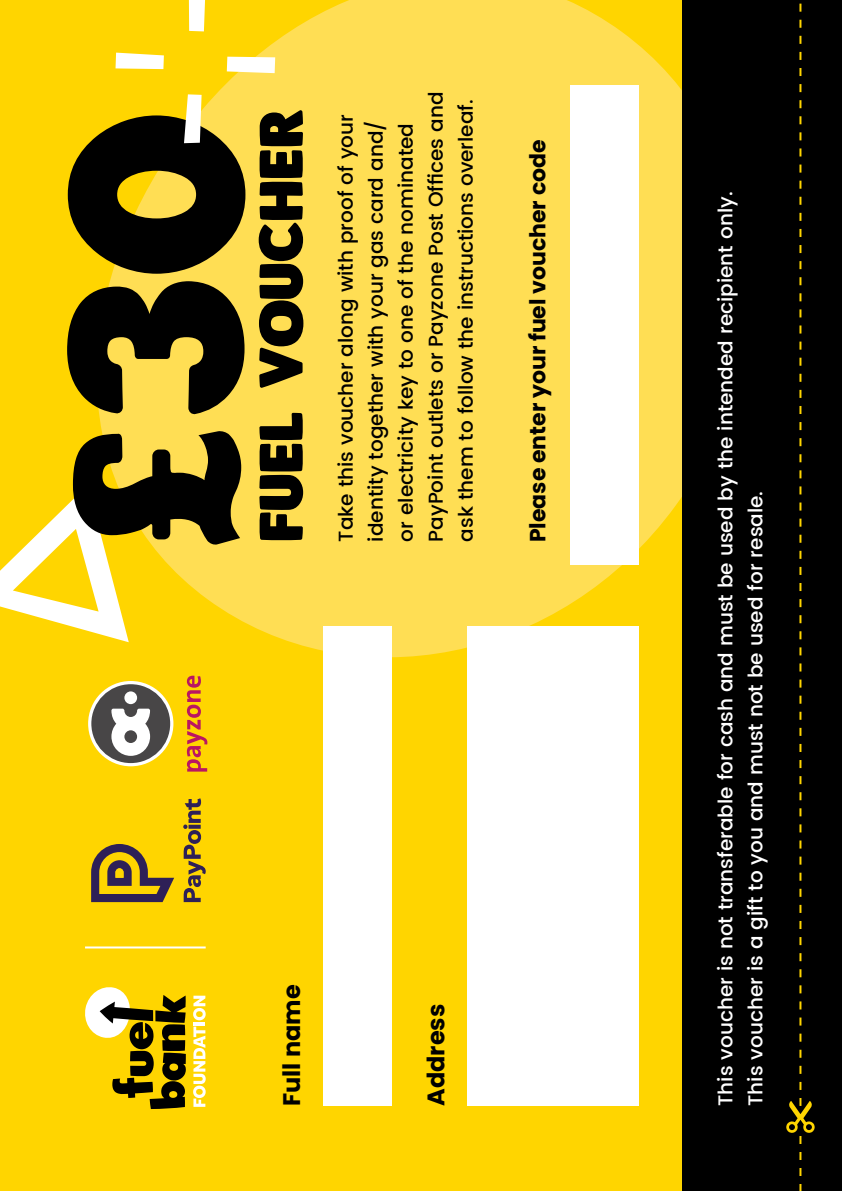
<style>
.page{position:relative;width:842px;height:1191px;background:#ffd500}
.page>*{position:absolute;margin:0;border:0;box-sizing:border-box;transform-origin:0 0}
.t1{font:234px "Plumpfull";color:#000}
.t2{font:58.6px "Plumpfull";color:#000}
.t3{font:700 24px "Poppins";color:#000}
.t4{font:700 22px "Poppins";color:#000}
.t5{font:500 20px/30px "Poppins";color:#000}
.t6{font:500 20px/30px "Poppins";color:#fff}
</style>
<div class="page">
<svg style="left:93px;top:0;width:589px;height:704px;fill:#ffde54"></svg>
<div style="left:682px;top:0;width:160px;height:1191px;background:#000"></div>
<svg style="left:0;top:485px;width:129px;height:157px"></svg>
<div style="left:323px;top:626px;width:68px;height:480px;background:#fff"></div>
<div style="left:468px;top:626px;width:171px;height:480px;background:#fff"></div>
<svg style="left:183px;top:798px;width:23px;height:104px"></svg>
<svg style="left:91px;top:844px;width:83px;height:58px"></svg>
<svg style="left:189px;top:0;width:16px;height:31px"></svg>
<svg style="left:184px;top:94px;width:18px;height:49px"></svg>
<svg style="left:116px;top:53px;width:48px;height:16px"></svg>
<svg style="left:227px;top:57px;width:48px;height:16px"></svg>
<div style="left:570px;top:86px;width:69px;height:479px;background:#fff"></div>
<svg style="left:88px;top:681px;width:85px;height:85px"></svg>
<div style="left:91px;top:684px;width:79px;height:79px;background:#484647;border-radius:50%"></div>
<svg style="left:111px;top:708px;width:39px;height:48px"></svg>
<div style="left:124px;top:691px;width:13px;height:13px;background:#fff;border-radius:50%"></div>
<svg style="left:187px;top:675px;width:20px;height:96px"></svg>
<svg style="left:193px;top:995px;width:13px;height:111px"></svg>
<svg style="left:85px;top:987px;width:101px;height:122px"></svg>
<hr style="left:85px;top:946px;width:121px;height:2px;background:#fff">
<svg style="left:786px;top:3px;width:29px;height:1188px"></svg>
<p class="t1" style="left:-3px;top:556px;width:445px;rotate:-90deg">£30</p>
<p class="t2" style="left:241px;top:542px;width:435px;rotate:-90deg">FUEL VOUCHER</p>
<p class="t5" style="left:331px;top:541px;width:451px;rotate:-90deg">Take this voucher along with proof of your identity together with your gas card and/<br>or electricity key to one of the nominated PayPoint outlets or Payzone Post Offices and ask them to follow the instructions overleaf.</p>
<p class="t4" style="left:525px;top:542px;width:404px;rotate:-90deg">Please enter your fuel voucher code</p>
<p class="t3" style="left:278px;top:1106px;width:123px;rotate:-90deg">Full name</p>
<p class="t3" style="left:422px;top:1106px;width:104px;rotate:-90deg">Address</p>
<p class="t6" style="left:711px;top:1106px;width:915px;rotate:-90deg">This voucher is not transferable for cash and must be used by the intended recipient only.<br>This voucher is a gift to you and must not be used for resale.</p>
</div>
